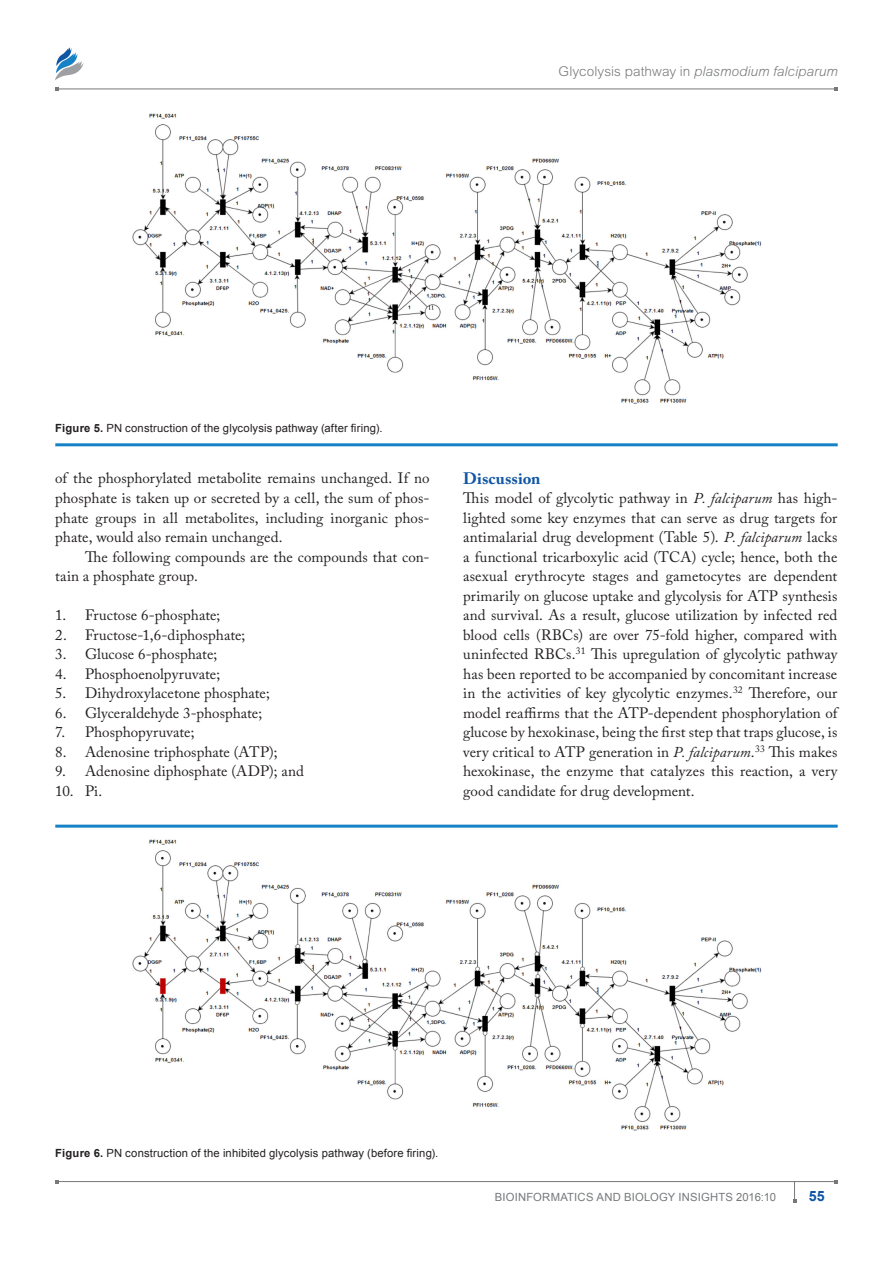
<style>
.page{position:relative;width:893px;height:1263px;background:#fff}
.page>*{position:absolute;margin:0;border:0;box-sizing:border-box;transform-origin:0 0}
.t1{font:700 16.5px "Adobe Caslon Pro";color:#1055a4}
.TxF{font:15px/19.5px "Adobe Caslon Pro";letter-spacing:.005em;color:#231f20;text-align:justify}
.Tx{font:15px/19.5px "Adobe Caslon Pro";letter-spacing:.005em;color:#231f20;text-align:justify}
.NL-m{font:15px "Adobe Caslon Pro";color:#231f20}
.NL-f{font:15px "Adobe Caslon Pro";color:#231f20}
.t2{font:700 14.25px "Arial";color:#1055a4}
.t3{font:italic 300 13.5px "Arial MT Std";letter-spacing:.005em;color:#76787b}
.FigC{font:11.25px "Arial";letter-spacing:.015em;color:#231f20}
.t4{font:11.25px "Arial";letter-spacing:.015em;color:#76787b}
.s1{font-style:normal}
.s2{font-weight:700}
.s3{font-style:italic}
</style>
<div class="page">
<hr style="left:57px;top:89px;width:779px;height:1px;background:#76787b">
<hr style="left:57px;top:1181px;width:779px;height:1px;background:#76787b">
<img style="left:55px;top:47px;width:29px;height:33px">
<svg style="left:793px;top:1182px;width:3px;height:20px"></svg>
<hr style="left:55px;top:443px;width:783px;height:3px;background:#1582c5">
<img style="left:132px;top:113px;width:629px;height:291px">
<hr style="left:55px;top:825px;width:783px;height:3px;background:#1582c5">
<img style="left:132px;top:839px;width:630px;height:292px">
<p class="t3" style="left:559px;top:63px;width:281px"><span class="s1">Glycolysis pathway in</span> plasmodium falciparum</p>
<p class="FigC" style="left:55px;top:421px;width:329px"><span class="s2">Figure 5.</span> PN construction of the glycolysis pathway (after firing).</p>
<p class="Tx" style="left:55px;top:469px;width:376px">of the phosphorylated metabolite remains unchanged. If no phosphate is taken up or secreted by a cell, the sum of phos&shy;phate groups in all metabolites, including inorganic phos&shy;phate, would also remain unchanged.</p>
<p class="Tx" style="left:55px;top:547px;width:376px;text-indent:30px">The following compounds are the compounds that con&shy;tain a phosphate group.</p>
<p class="NL-f" style="left:55px;top:606px;width:167px">1. Fructose 6-phosphate;</p>
<p class="NL-m" style="left:55px;top:625px;width:192px">2. Fructose-1,6-diphosphate;</p>
<p class="NL-m" style="left:55px;top:645px;width:163px">3. Glucose 6-phosphate;</p>
<p class="NL-m" style="left:55px;top:664px;width:166px">4. Phosphoenolpyruvate;</p>
<p class="NL-m" style="left:55px;top:684px;width:216px">5. Dihydroxylacetone phosphate;</p>
<p class="NL-m" style="left:55px;top:703px;width:208px">6. Glyceraldehyde 3-phosphate;</p>
<p class="NL-m" style="left:55px;top:723px;width:141px">7. Phosphopyruvate;</p>
<p class="NL-m" style="left:55px;top:742px;width:224px">8. Adenosine triphosphate (ATP);</p>
<p class="NL-m" style="left:55px;top:762px;width:250px">9. Adenosine diphosphate (ADP); and</p>
<p class="NL-m" style="left:55px;top:781px;width:48px">10. Pi.</p>
<h1 class="t1" style="left:463px;top:468px;width:79px">Discussion</h1>
<p class="TxF" style="left:463px;top:488px;width:376px">This model of glycolytic pathway in <span class="s3">P. falciparum</span> has high&shy;lighted some key enzymes that can serve as drug targets for antimalarial drug development (Table 5). <span class="s3">P. falciparum</span> lacks a functional tricarboxylic acid (TCA) cycle; hence, both the asexual erythrocyte stages and gametocytes are dependent primarily on glucose uptake and glycolysis for ATP synthesis and survival. As a result, glucose utilization by infected red blood cells (RBCs) are over 75-fold higher, compared with uninfected RBCs.<sup>31</sup> This upregulation of glycolytic pathway has been reported to be accompanied by concomitant increase in the activities of key glycolytic enzymes.<sup>32</sup> Therefore, our model reaffirms that the ATP-dependent phosphorylation of glucose by hexokinase, being the first step that traps glucose, is very critical to ATP generation in <span class="s3">P. falciparum</span>.<sup>33</sup> This makes hexokinase, the enzyme that catalyzes this reaction, a very good candidate for drug development.</p>
<p class="FigC" style="left:55px;top:1146px;width:385px"><span class="s2">Figure 6.</span> PN construction of the inhibited glycolysis pathway (before firing).</p>
<p class="t4" style="left:495px;top:1189px;width:283px">Bioinformatics and Biology I nsights 2016:10</p>
<p class="t2" style="left:809px;top:1186px;width:18px">55</p>
</div>
